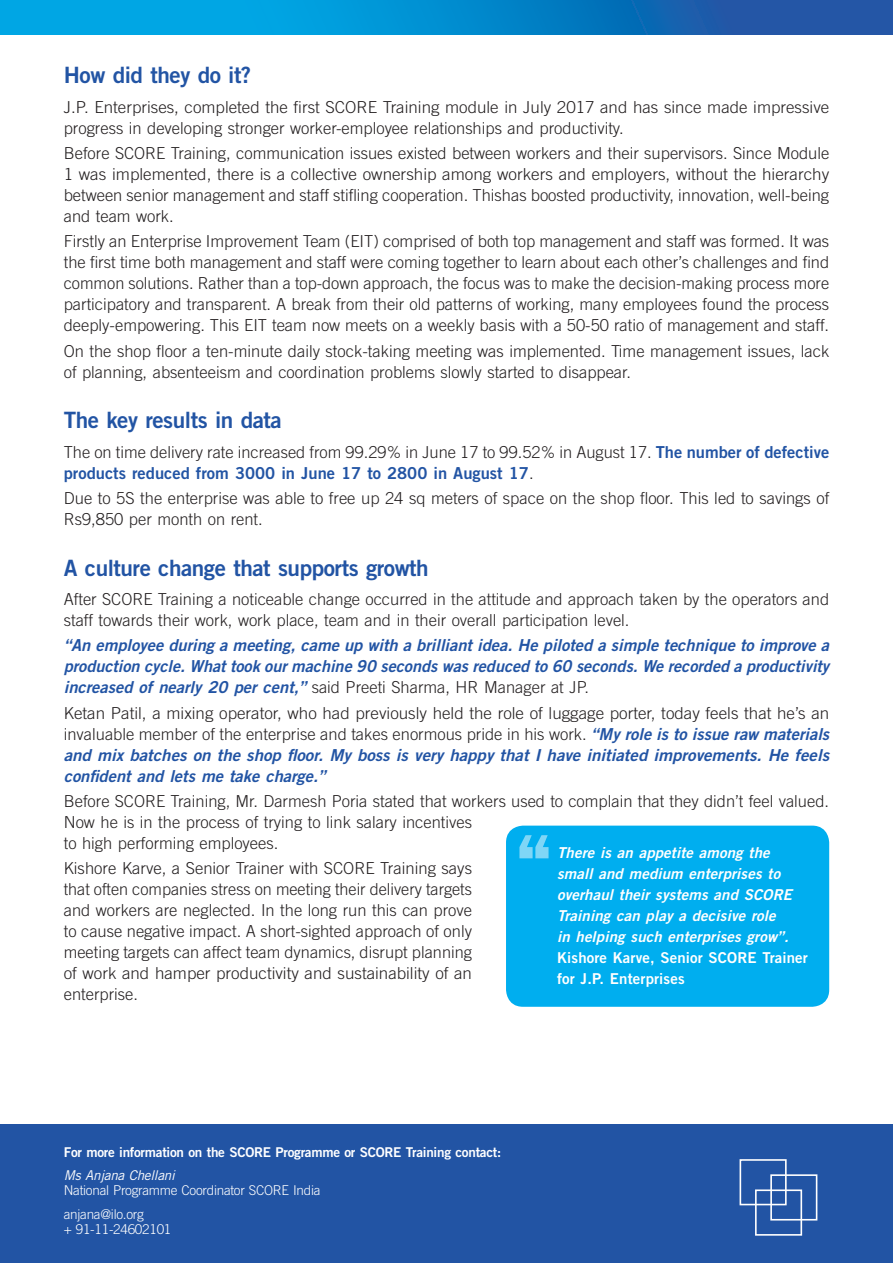
<style>
.page{position:relative;width:893px;height:1263px;background:#fff}
.page>*{position:absolute;margin:0;border:0;box-sizing:border-box;transform-origin:0 0}
.t1{font:22.5px "Trade Gothic LT Std Bd 2";letter-spacing:-.02em;color:#2254a4}
.t2{font:300 16.5px/21px "Trade Gothic LT Std";color:#231f20}
.t3{font:16.5px/21px "Trade Gothic LT Std Bd 2 Obl";color:#2254a4}
.t4{font:16.5px "Trade Gothic LT Std Bd 2";color:#2254a4}
.t5{font:15px/21px "Trade Gothic LT Std Bd 2 Obl";letter-spacing:.01em;color:#fff}
.t6{font:15px/21px "Trade Gothic LT Std Bd 2";letter-spacing:.01em;color:#fff}
.t7{font:300 13.5px/23.7px "Trade Gothic LT Std";letter-spacing:-.02em;color:#fff}
.t8{font:13.5px "Trade Gothic LT Std Bd 2";letter-spacing:-.02em;color:#fff}
.t9{font:italic 13.5px "Trade Gothic LT Std";letter-spacing:-.02em;color:#fff}
.s1{font-family:"Trade Gothic LT Std Bd 2";font-weight:400;color:#2254a4}
.s2{font-family:"Trade Gothic LT Std";font-weight:300;color:#231f20}
.s3{font-family:"Trade Gothic LT Std Bd 2 Obl";font-weight:400;color:#2254a4}
</style>
<div class="page">
<svg style="left:0;top:0;width:893px;height:34px;background:#0885c9"></svg>
<div style="left:0;top:1125px;width:893px;height:138px;background:#2254a4"></div>
<div style="left:739px;top:1159px;width:48px;height:46px;border:2px solid #fff"></div>
<div style="left:770px;top:1174px;width:47px;height:46px;border:2px solid #fff"></div>
<div style="left:755px;top:1189px;width:47px;height:47px;border:2px solid #fff"></div>
<div style="left:506px;top:826px;width:323px;height:181px;background:#00aeef;border-radius:17px"></div>
<svg style="left:519px;top:835px;width:30px;height:23px"></svg>
<h1 class="t1" style="left:64px;top:61px;width:189px">How did they do it?</h1>
<p class="t2" style="left:64px;top:96px;width:767px">J.P. Enterprises, completed the first SCORE Training module in July 2017 and has since made impressive progress in developing stronger worker-employee relationships and productivity.</p>
<p class="t2" style="left:64px;top:142px;width:767px;text-align:justify">Before SCORE Training, communication issues existed between workers and their supervisors. Since Module 1 was implemented, there is a collective ownership among workers and employers, without the hierarchy between senior management and staff stifling cooperation. Thishas boosted productivity, innovation, well-being and team work.</p>
<p class="t2" style="left:64px;top:231px;width:767px;text-align:justify">Firstly an Enterprise Improvement Team (EIT) comprised of both top management and staff was formed. It was the first time both management and staff were coming together to learn about each other’s challenges and find common solutions. Rather than a top-down approach, the focus was to make the decision-making process more participatory and transparent. A break from their old patterns of working, many employees found the process deeply-empowering. This EIT team now meets on a weekly basis with a 50-50 ratio of management and staff.</p>
<p class="t2" style="left:64px;top:340px;width:767px">On the shop floor a ten-minute daily stock-taking meeting was implemented. Time management issues, lack of planning, absenteeism and coordination problems slowly started to disappear.</p>
<h1 class="t1" style="left:64px;top:406px;width:220px">The key results in data</h1>
<p class="t2" style="left:64px;top:441px;width:767px">The on time delivery rate increased from 99.29% in June 17 to 99.52% in August 17. <span class="s1">The number of defective</span></p>
<p class="t4" style="left:64px;top:463px;width:471px">products reduced from 3000 in June 17 to 2800 in August 17<span class="s2">.</span></p>
<p class="t2" style="left:64px;top:487px;width:767px">Due to 5S the enterprise was able to free up 24 sq meters of space on the shop floor. This led to savings of<br>Rs9,850 per month on rent.</p>
<h1 class="t1" style="left:64px;top:554px;width:366px">A culture change that supports growth</h1>
<p class="t2" style="left:64px;top:589px;width:767px">After SCORE Training a noticeable change occurred in the attitude and approach taken by the operators and staff towards their work, work place, team and in their overall participation level.</p>
<p class="t3" style="left:64px;top:635px;width:767px">“An employee during a meeting, came up with a brilliant idea. He piloted a simple technique to improve a production cycle. What took our machine 90 seconds was reduced to 60 seconds. We recorded a productivity</p>
<p class="t2" style="left:64px;top:675px;width:767px;line-height:25.2px"><span class="s3">increased of nearly 20 per cent,”</span> said Preeti Sharma, HR Manager at JP.<br>Ketan Patil, a mixing operator, who had previously held the role of luggage porter, today feels that he’s an</p>
<p class="t2" style="left:64px;top:723px;width:767px">invaluable member of the enterprise and takes enormous pride in his work. <span class="s3">“My role is to issue raw materials</span></p>
<p class="t3" style="left:64px;top:744px;width:767px">and mix batches on the shop floor. My boss is very happy that I have initiated improvements. He feels confident and lets me take charge.”</p>
<p class="t2" style="left:64px;top:790px;width:767px">Before SCORE Training, Mr. Darmesh Poria stated that workers used to complain that they didn’t feel valued.<br>Now he is in the process of trying to link salary incentives<br>to high performing employees.</p>
<p class="t2" style="left:64px;top:858px;width:410px;text-align:justify">Kishore Karve, a Senior Trainer with SCORE Training says that often companies stress on meeting their delivery targets and workers are neglected. In the long run this can prove to cause negative impact. A short-sighted approach of only meeting targets can affect team dynamics, disrupt planning of work and hamper productivity and sustainability of an enterprise.</p>
<p class="t5" style="left:557px;top:842px;width:236px">There is an appetite among the small and medium enterprises to overhaul their systems and SCORE<br>Training can play a decisive role in helping such enterprises grow”.</p>
<p class="t6" style="left:557px;top:946px;width:252px">Kishore Karve, Senior SCORE Trainer for J.P. Enterprises</p>
<p class="t8" style="left:64px;top:1144px;width:439px">For more information on the SCORE Programme or SCORE Training contact:</p>
<p class="t9" style="left:64px;top:1167px;width:113px">Ms Anjana Chellani</p>
<p class="t7" style="left:64px;top:1178px;width:258px">National Programme Coordinator SCORE India anjana@ilo.org</p>
<p class="t7" style="left:64px;top:1217px;width:109px">+ 91-11-24602101</p>
</div>
